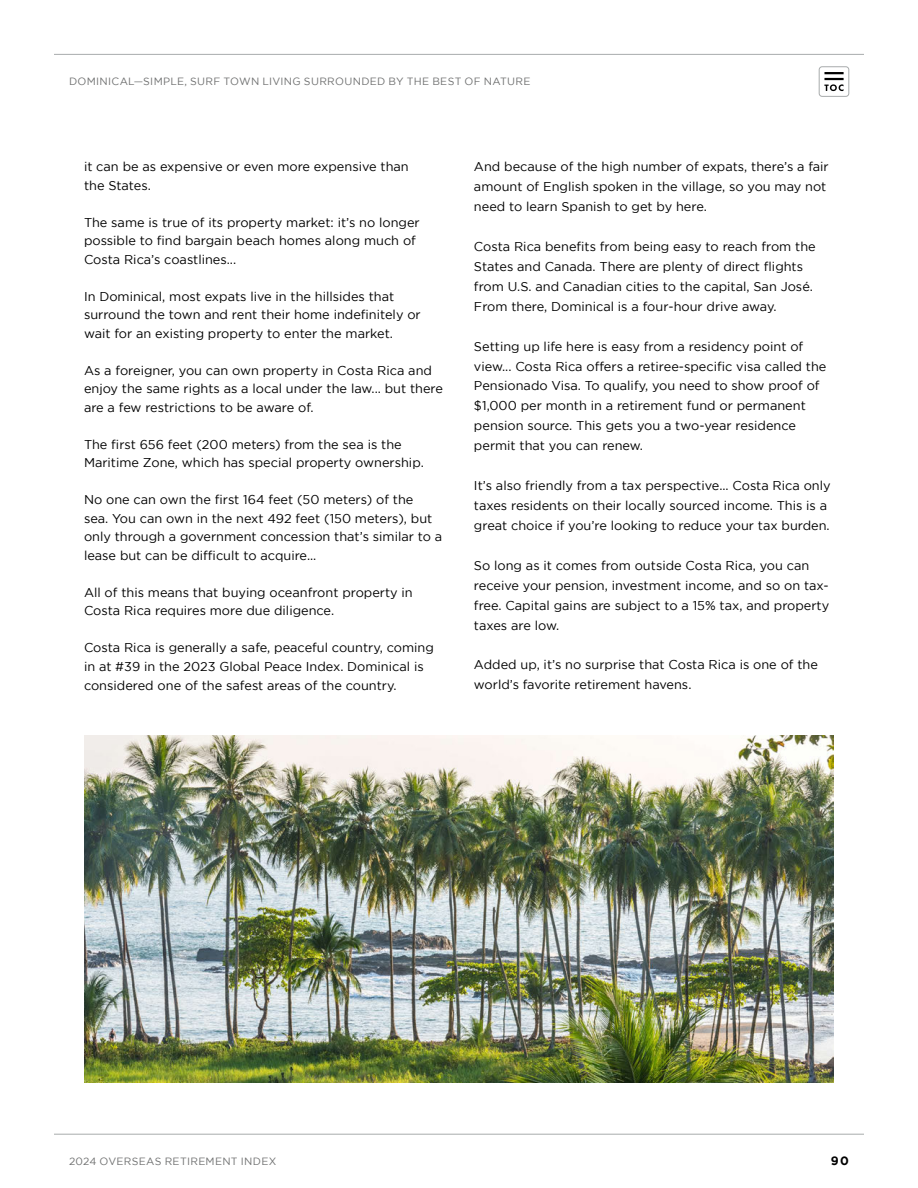
<style>
.page{position:relative;width:918px;height:1188px;background:#fff}
.page>*{position:absolute;margin:0;border:0;box-sizing:border-box;transform-origin:0 0}
.t1{font:12.75px/20px "Gotham";color:#000}
.t2{font:700 12px "Gotham";color:#000}
.t3{font:10.5px "Gotham";letter-spacing:.03em;color:#6f7070}
</style>
<div class="page">
<div style="left:819px;top:67px;width:30px;height:30px;border:1px solid #a8abac;border-radius:3px"></div>
<svg style="left:824px;top:72px;width:20px;height:19px"></svg>
<hr style="left:54px;top:54px;width:810px;height:1px;background:#a8abac">
<hr style="left:54px;top:1134px;width:810px;height:1px;background:#a8abac">
<img style="left:84px;top:735px;width:750px;height:348px">
<p class="t3" style="left:69px;top:75px;width:463px">DOMINICAL—SIMPLE, SURF TOWN LIVING SURROUNDED BY THE BEST OF NATURE</p>
<p class="t1" style="left:84px;top:157px;width:326px;line-height:18.5px">it can be as expensive or even more expensive than the States.</p>
<p class="t1" style="left:84px;top:213px;width:337px;line-height:18.5px">The same is true of its property market: it’s no longer possible to find bargain beach homes along much of<br>Costa Rica’s coastlines...</p>
<p class="t1" style="left:84px;top:287px;width:338px;line-height:18.5px">In Dominical, most expats live in the hillsides that surround the town and rent their home indefinitely or wait for an existing property to enter the market.</p>
<p class="t1" style="left:84px;top:361px;width:361px;line-height:18.5px">As a foreigner, you can own property in Costa Rica and enjoy the same rights as a local under the law... but there are a few restrictions to be aware of.</p>
<p class="t1" style="left:84px;top:435px;width:341px;line-height:18.5px">The first 656 feet (200 meters) from the sea is the<br>Maritime Zone, which has special property ownership.</p>
<p class="t1" style="left:84px;top:490px;width:360px;line-height:18.5px">No one can own the first 164 feet (50 meters) of the<br>sea. You can own in the next 492 feet (150 meters), but only through a government concession that’s similar to a lease but can be difficult to acquire...</p>
<p class="t1" style="left:84px;top:583px;width:330px;line-height:18.5px">All of this means that buying oceanfront property in<br>Costa Rica requires more due diligence.</p>
<p class="t1" style="left:84px;top:638px;width:351px;line-height:18.9px">Costa Rica is generally a safe, peaceful country, coming in at #39 in the 2023 Global Peace Index. Dominical is considered one of the safest areas of the country.</p>
<p class="t1" style="left:474px;top:157px;width:356px">And because of the high number of expats, there’s a fair amount of English spoken in the village, so you may not need to learn Spanish to get by here.</p>
<p class="t1" style="left:474px;top:236px;width:343px">Costa Rica benefits from being easy to reach from the States and Canada. There are plenty of direct flights from U.S. and Canadian cities to the capital, San José.<br>From there, Dominical is a four-hour drive away.</p>
<p class="t1" style="left:474px;top:336px;width:354px">Setting up life here is easy from a residency point of view... Costa Rica offers a retiree-specific visa called the Pensionado Visa. To qualify, you need to show proof of $1,000 per month in a retirement fund or permanent pension source. This gets you a two-year residence permit that you can renew.</p>
<p class="t1" style="left:474px;top:475px;width:358px">It’s also friendly from a tax perspective... Costa Rica only taxes residents on their locally sourced income. This is a great choice if you’re looking to reduce your tax burden.</p>
<p class="t1" style="left:474px;top:555px;width:357px">So long as it comes from outside Costa Rica, you can receive your pension, investment income, and so on tax&shy;free. Capital gains are subject to a 15% tax, and property taxes are low.</p>
<p class="t1" style="left:474px;top:655px;width:345px">Added up, it’s no surprise that Costa Rica is one of the world’s favorite retirement havens.</p>
<p class="t3" style="left:69px;top:1155px;width:209px">2024 OVERSEAS RETIREMENT INDEX</p>
<p class="t2" style="left:831px;top:1154px;width:20px">90</p>
</div>
